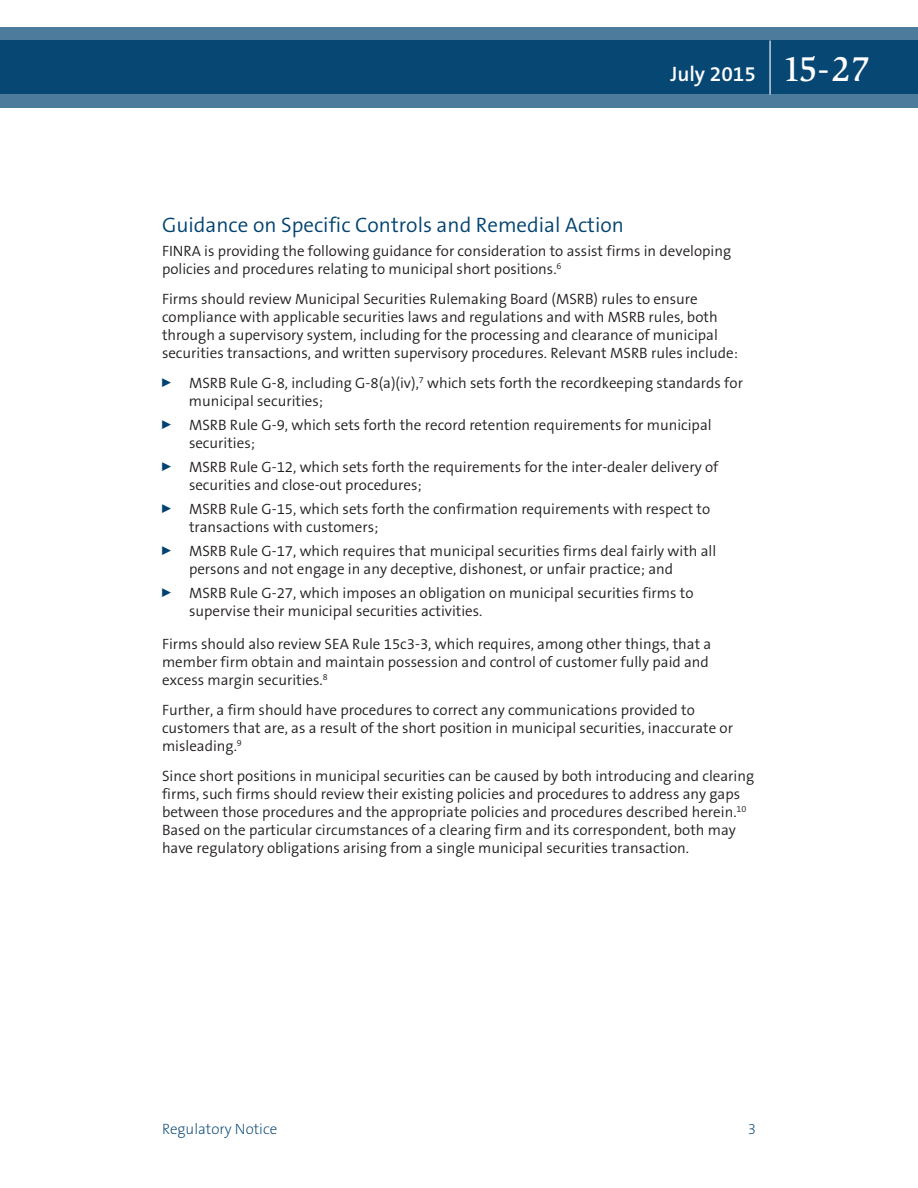
<style>
.page{position:relative;width:918px;height:1188px;background:#fff}
.page>*{position:absolute;margin:0;border:0;box-sizing:border-box;transform-origin:0 0}
.t1{font:300 21px "The Sans B4";color:#004270}
.t2{font:600 21px "The Sans B6";color:#fff}
.t3{font:300 15px/18px "The Sans B4";color:#231f20}
.t4{font:200 15px "The Sans B2";color:#004270}
.s1{font-family:"Slimbach LT";font-weight:500;font-size:36px}
</style>
<div class="page">
<svg style="left:0;top:27px;width:918px;height:81px;background:#1e5881"></svg>
<hr style="left:770px;top:40px;width:1px;height:54px;background:#fff">
<h1 class="t2" style="left:670px;top:62px;width:201px">July 2015 <span class="s1">15-27</span></h1>
<h1 class="t1" style="left:162px;top:213px;width:463px">Guidance on Specific Controls and Remedial Action</h1>
<p class="t3" style="left:162px;top:242px;width:571px">FINRA is providing the following guidance for consideration to assist firms in developing policies and procedures relating to municipal short positions.<sup>6</sup></p>
<p class="t3" style="left:162px;top:290px;width:577px">Firms should review Municipal Securities Rulemaking Board (MSRB) rules to ensure compliance with applicable securities laws and regulations and with MSRB rules, both through a supervisory system, including for the processing and clearance of municipal securities transactions, and written supervisory procedures. Relevant MSRB rules include:</p>
<p class="t3" style="left:189px;top:374px;width:555px;text-indent:-27px"><sup>0</sup> MSRB Rule G-8, including G-8(a)(iv),<sup>7</sup> which sets forth the recordkeeping standards for municipal securities;</p>
<p class="t3" style="left:189px;top:416px;width:524px;text-indent:-27px"><sup>0</sup> MSRB Rule G-9, which sets forth the record retention requirements for municipal securities;</p>
<p class="t3" style="left:189px;top:458px;width:531px;text-indent:-27px"><sup>0</sup> MSRB Rule G-12, which sets forth the requirements for the inter-dealer delivery of securities and close-out procedures;</p>
<p class="t3" style="left:189px;top:500px;width:523px;text-indent:-27px"><sup>0</sup> MSRB Rule G-15, which sets forth the confirmation requirements with respect to transactions with customers;</p>
<p class="t3" style="left:189px;top:542px;width:529px;text-indent:-27px"><sup>0</sup> MSRB Rule G-17, which requires that municipal securities firms deal fairly with all persons and not engage in any deceptive, dishonest, or unfair practice; and</p>
<p class="t3" style="left:189px;top:584px;width:506px;text-indent:-27px"><sup>0</sup> MSRB Rule G-27, which imposes an obligation on municipal securities firms to supervise their municipal securities activities.</p>
<p class="t3" style="left:162px;top:635px;width:551px">Firms should also review SEA Rule 15c3-3, which requires, among other things, that a member firm obtain and maintain possession and control of customer fully paid and excess margin securities.<sup>8</sup></p>
<p class="t3" style="left:162px;top:701px;width:573px">Further, a firm should have procedures to correct any communications provided to customers that are, as a result of the short position in municipal securities, inaccurate or misleading.<sup>9</sup></p>
<p class="t3" style="left:162px;top:767px;width:594px">Since short positions in municipal securities can be caused by both introducing and clearing firms, such firms should review their existing policies and procedures to address any gaps between those procedures and the appropriate policies and procedures described herein.<sup>10<br></sup>Based on the particular circumstances of a clearing firm and its correspondent, both may have regulatory obligations arising from a single municipal securities transaction.</p>
<p class="t4" style="left:162px;top:1121px;width:117px">Regulatory Notice</p>
<p class="t4" style="left:748px;top:1121px;width:10px">3</p>
</div>
